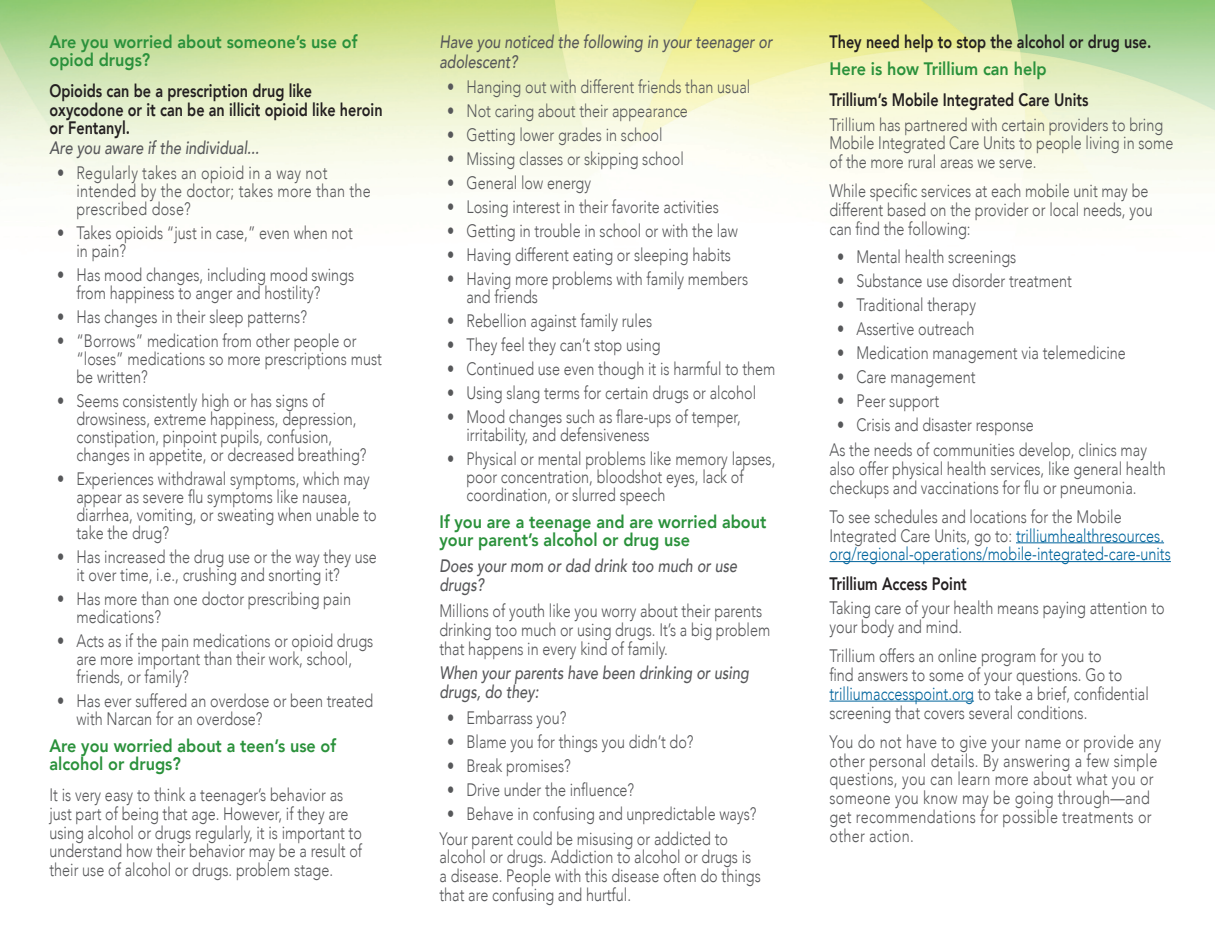
<style>
.page{position:relative;width:1215px;height:945px;background:#fff}
.page>*{position:absolute;margin:0;border:0;box-sizing:border-box;transform-origin:0 0}
.Body_Text_Document__minon{font:300 18px/18px "Avenir";color:#57585a;scale:.8 1}
.Body_Text_Document__minon-2{font:300 18px/18.8px "Avenir";letter-spacing:.02em;color:#57585a;scale:.8 1}
.call_out{font:800 18px/18.8px "Avenir";color:#231f20;scale:.8 1}
.Section_Header__Toc_Header___1{font:800 18px/18px "Avenir";color:#2a913b;scale:.9 1}
.bullet_header{font:italic 500 18px/19.5px "Avenir";color:#57585a;scale:.8 1}
.Body_Text_Document__minon-3{font:300 18px/18.8px "Avenir";color:#00649c;scale:.8 1}
.s1{color:#57585a}
.s2{color:#00649c}
</style>
<div class="page">
<img style="left:0;top:0;width:1215px;height:702px">
<hr style="left:1016px;top:542px;width:148px;height:1px;background:#00649c">
<hr style="left:830px;top:561px;width:341px;height:1px;background:#00649c">
<hr style="left:830px;top:701px;width:144px;height:1px;background:#00649c">
<p class="Section_Header__Toc_Header___1" style="left:50px;top:33px;width:344px">Are you worried about someone’s use of opiod drugs?</p>
<p class="call_out" style="left:50px;top:81px;width:418px">Opioids can be a prescription drug like oxycodone or it can be an illicit opioid like heroin or Fentanyl.</p>
<p class="bullet_header" style="left:50px;top:138px;width:264px">Are you aware if the individual...</p>
<p class="Body_Text_Document__minon-2" style="left:76px;top:164px;width:370px;line-height:18px;text-indent:-20px">• Regularly takes an opioid in a way not intended by the doctor; takes more than the prescribed dose?</p>
<p class="Body_Text_Document__minon" style="left:76px;top:224px;width:347px;text-indent:-20px">• Takes opioids “just in case,” even when not in pain?</p>
<p class="Body_Text_Document__minon" style="left:76px;top:266px;width:349px;text-indent:-20px">• Has mood changes, including mood swings from happiness to anger and hostility?</p>
<p class="Body_Text_Document__minon" style="left:57px;top:308px;width:314px">• Has changes in their sleep patterns?</p>
<p class="Body_Text_Document__minon" style="left:76px;top:332px;width:383px;text-indent:-20px">• “Borrows” medication from other people or “loses” medications so more prescriptions must be written?</p>
<p class="Body_Text_Document__minon" style="left:76px;top:392px;width:364px;text-indent:-20px">• Seems consistently high or has signs of drowsiness, extreme happiness, depression, constipation, pinpoint pupils, confusion, changes in appetite, or decreased breathing?</p>
<p class="Body_Text_Document__minon" style="left:76px;top:470px;width:377px;text-indent:-20px">• Experiences withdrawal symptoms, which may appear as severe flu symptoms like nausea, diarrhea, vomiting, or sweating when unable to take the drug?</p>
<p class="Body_Text_Document__minon" style="left:76px;top:548px;width:377px;text-indent:-20px">• Has increased the drug use or the way they use it over time, i.e., crushing and snorting it?</p>
<p class="Body_Text_Document__minon" style="left:76px;top:590px;width:345px;text-indent:-20px">• Has more than one doctor prescribing pain medications?</p>
<p class="Body_Text_Document__minon" style="left:76px;top:632px;width:373px;text-indent:-20px">• Acts as if the pain medications or opioid drugs are more important than their work, school, friends, or family?</p>
<p class="Body_Text_Document__minon" style="left:76px;top:692px;width:372px;text-indent:-20px">• Has ever suffered an overdose or been treated with Narcan for an overdose?</p>
<p class="Section_Header__Toc_Header___1" style="left:50px;top:737px;width:320px">Are you worried about a teen’s use of alcohol or drugs?</p>
<p class="Body_Text_Document__minon" style="left:50px;top:785px;width:392px;line-height:18.8px">It is very easy to think a teenager’s behavior as just part of being that age. However, if they are using alcohol or drugs regularly, it is important to understand how their behavior may be a result of their use of alcohol or drugs. problem stage.</p>
<p class="bullet_header" style="left:440px;top:32px;width:418px">Have you noticed the following in your teenager or adolescent?</p>
<p class="Body_Text_Document__minon" style="left:447px;top:78px;width:381px">• Hanging out with different friends than usual</p>
<p class="Body_Text_Document__minon" style="left:447px;top:102px;width:303px">• Not caring about their appearance</p>
<p class="Body_Text_Document__minon" style="left:447px;top:126px;width:271px">• Getting lower grades in school</p>
<p class="Body_Text_Document__minon" style="left:447px;top:150px;width:298px">• Missing classes or skipping school</p>
<p class="Body_Text_Document__minon" style="left:447px;top:174px;width:182px">• General low energy</p>
<p class="Body_Text_Document__minon" style="left:447px;top:198px;width:341px">• Losing interest in their favorite activities</p>
<p class="Body_Text_Document__minon" style="left:447px;top:222px;width:365px">• Getting in trouble in school or with the law</p>
<p class="Body_Text_Document__minon" style="left:447px;top:246px;width:357px">• Having different eating or sleeping habits</p>
<p class="Body_Text_Document__minon" style="left:466px;top:270px;width:354px;text-indent:-20px">• Having more problems with family members and friends</p>
<p class="Body_Text_Document__minon" style="left:447px;top:312px;width:258px">• Rebellion against family rules</p>
<p class="Body_Text_Document__minon" style="left:447px;top:336px;width:268px">• They feel they can’t stop using</p>
<p class="Body_Text_Document__minon" style="left:447px;top:360px;width:412px">• Continued use even though it is harmful to them</p>
<p class="Body_Text_Document__minon" style="left:447px;top:384px;width:388px">• Using slang terms for certain drugs or alcohol</p>
<p class="Body_Text_Document__minon" style="left:466px;top:408px;width:344px;text-indent:-20px">• Mood changes such as flare-ups of temper, irritability, and defensiveness</p>
<p class="Body_Text_Document__minon" style="left:466px;top:450px;width:388px;text-indent:-20px">• Physical or mental problems like memory lapses, poor concentration, bloodshot eyes, lack of coordination, or slurred speech</p>
<p class="Section_Header__Toc_Header___1" style="left:440px;top:513px;width:365px">If you are a teenage and are worried about your parent’s alcohol or drug use</p>
<p class="bullet_header" style="left:440px;top:556px;width:374px">Does your mom or dad drink too much or use drugs?</p>
<p class="Body_Text_Document__minon" style="left:440px;top:602px;width:415px;line-height:18.8px">Millions of youth like you worry about their parents drinking too much or using drugs. It’s a big problem that happens in every kind of family.</p>
<p class="bullet_header" style="left:440px;top:663px;width:388px">When your parents have been drinking or using drugs, do they:</p>
<p class="Body_Text_Document__minon" style="left:447px;top:709px;width:151px">• Embarrass you?</p>
<p class="Body_Text_Document__minon" style="left:447px;top:733px;width:310px">• Blame you for things you didn’t do?</p>
<p class="Body_Text_Document__minon" style="left:447px;top:757px;width:156px">• Break promises?</p>
<p class="Body_Text_Document__minon" style="left:447px;top:781px;width:236px">• Drive under the influence?</p>
<p class="Body_Text_Document__minon" style="left:447px;top:805px;width:388px">• Behave in confusing and unpredictable ways?</p>
<p class="Body_Text_Document__minon" style="left:440px;top:829px;width:403px;line-height:18.8px">Your parent could be misusing or addicted to alcohol or drugs. Addiction to alcohol or drugs is a disease. People with this disease often do things that are confusing and hurtful.</p>
<p class="call_out" style="left:830px;top:32px;width:404px">They need help to stop the alcohol or drug use.</p>
<p class="Section_Header__Toc_Header___1" style="left:830px;top:60px;width:243px">Here is how Trillium can help</p>
<p class="call_out" style="left:830px;top:90px;width:325px">Trillium’s Mobile Integrated Care Units</p>
<p class="Body_Text_Document__minon" style="left:830px;top:115px;width:431px;line-height:18.8px">Trillium has partnered with certain providers to bring<br>Mobile Integrated Care Units to people living in some of the more rural areas we serve.</p>
<p class="Body_Text_Document__minon" style="left:830px;top:182px;width:405px;line-height:18.8px">While specific services at each mobile unit may be different based on the provider or local needs, you can find the following:</p>
<p class="Body_Text_Document__minon" style="left:837px;top:248px;width:226px">• Mental health screenings</p>
<p class="Body_Text_Document__minon" style="left:837px;top:272px;width:295px">• Substance use disorder treatment</p>
<p class="Body_Text_Document__minon" style="left:837px;top:296px;width:175px">• Traditional therapy</p>
<p class="Body_Text_Document__minon" style="left:837px;top:320px;width:173px">• Assertive outreach</p>
<p class="Body_Text_Document__minon" style="left:837px;top:344px;width:363px">• Medication management via telemedicine</p>
<p class="Body_Text_Document__minon" style="left:837px;top:368px;width:175px">• Care management</p>
<p class="Body_Text_Document__minon" style="left:837px;top:392px;width:129px">• Peer support</p>
<p class="Body_Text_Document__minon" style="left:837px;top:416px;width:248px">• Crisis and disaster response</p>
<p class="Body_Text_Document__minon" style="left:830px;top:440px;width:422px;line-height:18.8px">As the needs of communities develop, clinics may also offer physical health services, like general health checkups and vaccinations for flu or pneumonia.</p>
<p class="Body_Text_Document__minon-3" style="left:830px;top:507px;width:428px"><span class="s1">To see schedules and locations for the Mobile<br>Integrated Care Units, go to:</span> trilliumhealthresources. org/regional-operations/mobile-integrated-care-units</p>
<p class="call_out" style="left:830px;top:574px;width:173px">Trillium Access Point</p>
<p class="Body_Text_Document__minon" style="left:830px;top:599px;width:420px;line-height:18.8px">Taking care of your health means paying attention to your body and mind.</p>
<p class="Body_Text_Document__minon" style="left:830px;top:647px;width:401px;line-height:18.8px">Trillium offers an online program for you to<br>find answers to some of your questions. Go to <span class="s2">trilliumaccesspoint.org</span> to take a brief, confidential screening that covers several conditions.</p>
<p class="Body_Text_Document__minon-2" style="left:830px;top:732px;width:416px">You do not have to give your name or provide any other personal details. By answering a few simple questions, you can learn more about what you or someone you know may be going through—and get recommendations for possible treatments or other action.</p>
</div>
